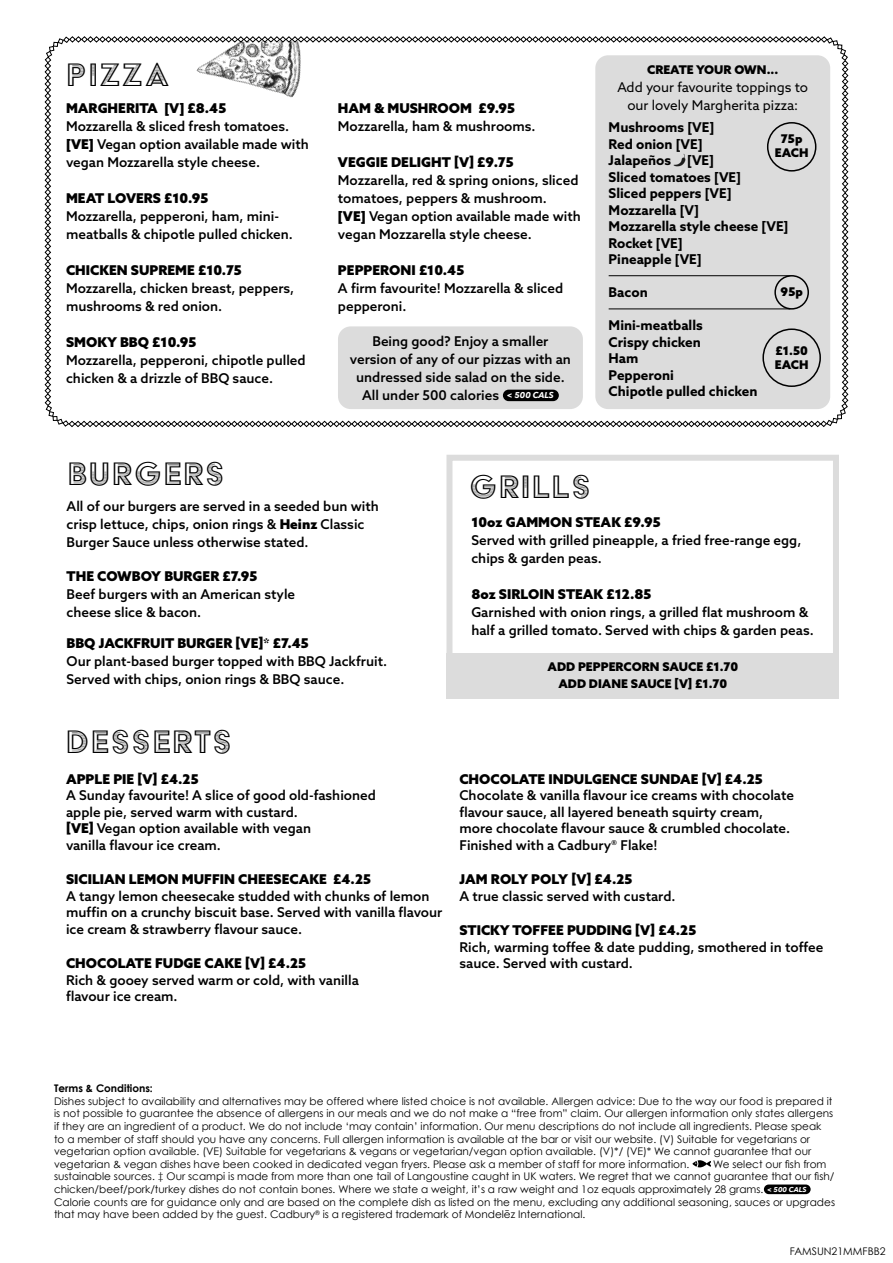
<style>
.page{position:relative;width:893px;height:1263px;background:#fff}
.page>*{position:absolute;margin:0;border:0;box-sizing:border-box;transform-origin:0 0}
.t1{font:37.5px "Acier BAT Text Gris";letter-spacing:.05em;color:#000}
.t2{font:500 13.5px/18px "Azo Sans";color:#000}
.t3{font:900 13.5px "Azo Sans";color:#000}
.t4{font:700 13.5px/16.5px "Azo Sans";color:#000}
.t5{font:13.5px/18px "Azo Sans";color:#000;text-align:center}
.t6{font:900 12px/14px "Azo Sans";color:#000;text-align:center}
.t7{font:10.5px/12.6px "Century Gothic";color:#000}
.t8{font:700 10.5px "Century Gothic";color:#000}
.s1{font-weight:900}
.s2{font-family:"Avenir Next";font-weight:700;font-style:italic;font-size:8.4px;color:#fff}
.s3{font-family:"Avenir Next";font-weight:700;font-style:italic;font-size:7.05px;color:#fff}
.s4{font-family:"Century Gothic Pro"}
</style>
<div class="page">
<svg style="left:44px;top:36px;width:804px;height:391px"></svg>
<div style="left:595px;top:55px;width:235px;height:354px;background:#dcdcdc;border-radius:13px"></div>
<div style="left:774px;top:275px;width:35px;height:35px;border:2px solid #000;border-radius:50%"></div>
<div style="left:767px;top:122px;width:49px;height:50px;border:2px solid #000;border-radius:50%"></div>
<div style="left:762px;top:328px;width:59px;height:59px;border:2px solid #000;border-radius:50%"></div>
<hr style="left:609px;top:308px;width:181px;height:1px;background:#000">
<hr style="left:609px;top:275px;width:181px;height:1px;background:#000">
<img style="left:673px;top:154px;width:13px;height:13px">
<svg style="left:692px;top:1160px;width:18px;height:7px"></svg>
<div style="left:764px;top:1184px;width:47px;height:10px;background:#000;border-radius:5px"></div>
<div style="left:338px;top:326px;width:245px;height:83px;background:#dcdcdc;border-radius:13px"></div>
<div style="left:503px;top:390px;width:56px;height:11px;background:#000;border-radius:6px"></div>
<div style="left:447px;top:653px;width:392px;height:45px;background:#dcdcdc"></div>
<div style="left:446px;top:455px;width:393px;height:243px;border:6px solid #dcdcdc"></div>
<h1 class="t1" style="left:67px;top:55px;width:104px">PIZZA</h1>
<p class="t3" style="left:66px;top:99px;width:162px">MARGHERITA [V] £8.45</p>
<p class="t2" style="left:66px;top:117px;width:244px">Mozzarella &amp; sliced fresh tomatoes. <span class="s1">[VE]</span> Vegan option available made with vegan Mozzarella style cheese.</p>
<p class="t3" style="left:66px;top:189px;width:144px">MEAT LOVERS £10.95</p>
<p class="t2" style="left:66px;top:207px;width:228px">Mozzarella, pepperoni, ham, mini&shy;meatballs &amp; chipotle pulled chicken.</p>
<p class="t3" style="left:66px;top:261px;width:177px">CHICKEN SUPREME £10.75</p>
<p class="t2" style="left:66px;top:279px;width:230px">Mozzarella, chicken breast, peppers, mushrooms &amp; red onion.</p>
<p class="t3" style="left:66px;top:333px;width:132px">SMOKY BBQ £10.95</p>
<p class="t2" style="left:66px;top:351px;width:241px">Mozzarella, pepperoni, chipotle pulled chicken &amp; a drizzle of BBQ sauce.</p>
<p class="t3" style="left:338px;top:99px;width:179px">HAM &amp; MUSHROOM £9.95</p>
<p class="t2" style="left:338px;top:117px;width:199px">Mozzarella, ham &amp; mushrooms.</p>
<p class="t3" style="left:338px;top:153px;width:177px">VEGGIE DELIGHT [V] £9.75</p>
<p class="t2" style="left:338px;top:171px;width:244px">Mozzarella, red &amp; spring onions, sliced tomatoes, peppers &amp; mushroom.<br><span class="s1">[VE]</span> Vegan option available made with vegan Mozzarella style cheese.</p>
<p class="t3" style="left:338px;top:261px;width:128px">PEPPERONI £10.45</p>
<p class="t2" style="left:338px;top:279px;width:227px">A firm favourite! Mozzarella &amp; sliced pepperoni.</p>
<p class="t2" style="left:350px;top:332px;width:223px;text-align:center">Being good? Enjoy a smaller version of any of our pizzas with an undressed side salad on the side.<br>All under 500 calories <span class="s2">&lt; 500 CALS</span></p>
<p class="t6" style="left:647px;top:62px;width:133px">CREATE YOUR OWN...</p>
<p class="t5" style="left:617px;top:78px;width:192px">Add your favourite toppings to our lovely Margherita pizza:</p>
<p class="t6" style="left:775px;top:132px;width:35px">75p<br>EACH</p>
<p class="t4" style="left:609px;top:119px;width:181px">Mushrooms [VE]<br>Red onion [VE]<br>Jalapeños [VE]<br>Sliced tomatoes [VE]<br>Sliced peppers [VE]<br>Mozzarella [V]<br>Mozzarella style cheese [VE]<br>Rocket [VE]<br>Pineapple [VE]</p>
<p class="t4" style="left:609px;top:284px;width:41px">Bacon</p>
<p class="t4" style="left:609px;top:317px;width:150px">Mini-meatballs<br>Crispy chicken<br>Ham<br>Pepperoni<br>Chipotle pulled chicken</p>
<p class="t6" style="left:781px;top:285px;width:24px">95p</p>
<p class="t6" style="left:775px;top:344px;width:35px;text-align:left">£1.50<br>EACH</p>
<h1 class="t1" style="left:68px;top:454px;width:158px">BURGERS</h1>
<p class="t2" style="left:67px;top:497px;width:314px">All of our burgers are served in a seeded bun with crisp lettuce, chips, onion rings &amp; <span class="s1">Heinz</span> Classic<br>Burger Sauce unless otherwise stated.</p>
<p class="t3" style="left:67px;top:567px;width:192px">THE COWBOY BURGER £7.95</p>
<p class="t2" style="left:67px;top:585px;width:230px">Beef burgers with an American style cheese slice &amp; bacon.</p>
<p class="t3" style="left:67px;top:634px;width:244px">BBQ JACKFRUIT BURGER [VE]* £7.45</p>
<p class="t2" style="left:67px;top:652px;width:322px">Our plant-based burger topped with BBQ Jackfruit.<br>Served with chips, onion rings &amp; BBQ sauce.</p>
<h1 class="t1" style="left:66px;top:722px;width:167px">DESSERTS</h1>
<p class="t3" style="left:66px;top:770px;width:134px">APPLE PIE [V] £4.25</p>
<p class="t2" style="left:66px;top:787px;width:311px;line-height:16.5px">A Sunday favourite! A slice of good old-fashioned apple pie, served warm with custard.<br><span class="s1">[VE]</span> Vegan option available with vegan<br>vanilla flavour ice cream.</p>
<p class="t3" style="left:66px;top:870px;width:307px">SICILIAN LEMON MUFFIN CHEESECAKE £4.25</p>
<p class="t2" style="left:66px;top:888px;width:378px;line-height:16.5px">A tangy lemon cheesecake studded with chunks of lemon muffin on a crunchy biscuit base. Served with vanilla flavour ice cream &amp; strawberry flavour sauce.</p>
<p class="t3" style="left:66px;top:954px;width:242px">CHOCOLATE FUDGE CAKE [V] £4.25</p>
<p class="t2" style="left:66px;top:972px;width:294px;line-height:16.5px">Rich &amp; gooey served warm or cold, with vanilla flavour ice cream.</p>
<h1 class="t1" style="left:469px;top:467px;width:123px">GRILLS</h1>
<p class="t3" style="left:471px;top:513px;width:191px">10oz GAMMON STEAK £9.95</p>
<p class="t2" style="left:471px;top:531px;width:332px">Served with grilled pineapple, a fried free-range egg, chips &amp; garden peas.</p>
<p class="t3" style="left:471px;top:585px;width:182px">8oz SIRLOIN STEAK £12.85</p>
<p class="t2" style="left:471px;top:603px;width:344px">Garnished with onion rings, a grilled flat mushroom &amp; half a grilled tomato. Served with chips &amp; garden peas.</p>
<p class="t6" style="left:547px;top:658px;width:192px;line-height:16.5px">ADD PEPPERCORN SAUCE £1.70<br>ADD DIANE SAUCE [V] £1.70</p>
<p class="t3" style="left:459px;top:770px;width:305px">CHOCOLATE INDULGENCE SUNDAE [V] £4.25</p>
<p class="t2" style="left:459px;top:787px;width:336px;line-height:16.5px">Chocolate &amp; vanilla flavour ice creams with chocolate flavour sauce, all layered beneath squirty cream, more chocolate flavour sauce &amp; crumbled chocolate.<br>Finished with a Cadbury® Flake!</p>
<p class="t3" style="left:459px;top:870px;width:175px">JAM ROLY POLY [V] £4.25</p>
<p class="t2" style="left:459px;top:887px;width:218px">A true classic served with custard.</p>
<p class="t3" style="left:459px;top:921px;width:238px">STICKY TOFFEE PUDDING [V] £4.25</p>
<p class="t2" style="left:459px;top:939px;width:366px;line-height:16.5px">Rich, warming toffee &amp; date pudding, smothered in toffee sauce. Served with custard.</p>
<p class="t8" style="left:54px;top:1082px;width:100px">Terms &amp; Conditions:</p>
<p class="t7" style="left:54px;top:1094px;width:781px">Dishes subject to availability and alternatives may be offered where listed choice is not available. Allergen advice: Due to the way our food is prepared it is not possible to guarantee the absence of allergens in our meals and we do not make a “free from” claim. Our allergen information only states allergens if they are an ingredient of a product. We do not include ‘may contain’ information. Our menu descriptions do not include all ingredients. Please speak to a member of staff should you have any concerns. Full allergen information is available at the bar or visit our website. (V) Suitable for vegetarians or vegetarian option available. (VE) Suitable for vegetarians &amp; vegans or vegetarian/vegan option available. (V)*/ (VE)* We cannot guarantee that our vegetarian &amp; vegan dishes have been cooked in dedicated vegan fryers. Please ask a member of staff for more information.</p>
<p class="t7" style="left:54px;top:1157px;width:783px;text-indent:659px">We select our fish from sustainable sources. ‡ Our scampi is made from more than one tail of Langoustine caught in UK waters. We regret that we cannot guarantee that our fish/ chicken/beef/pork/turkey dishes do not contain bones. Where we state a weight, it’s a raw weight and 1oz equals approximately 28 grams. <span class="s3">&lt; 500 CALS </span>Calorie counts are for guidance only and are based on the complete dish as listed on the menu, excluding any additional seasoning, sauces or upgrades that may have been added by the guest. Cadbury<sup>®</sup> is a registered trademark of Mondel<span class="s4">ē</span>z International.</p>
<p class="t7" style="left:790px;top:1245px;width:97px">FAMSUN21MMFBB2</p>
</div>
